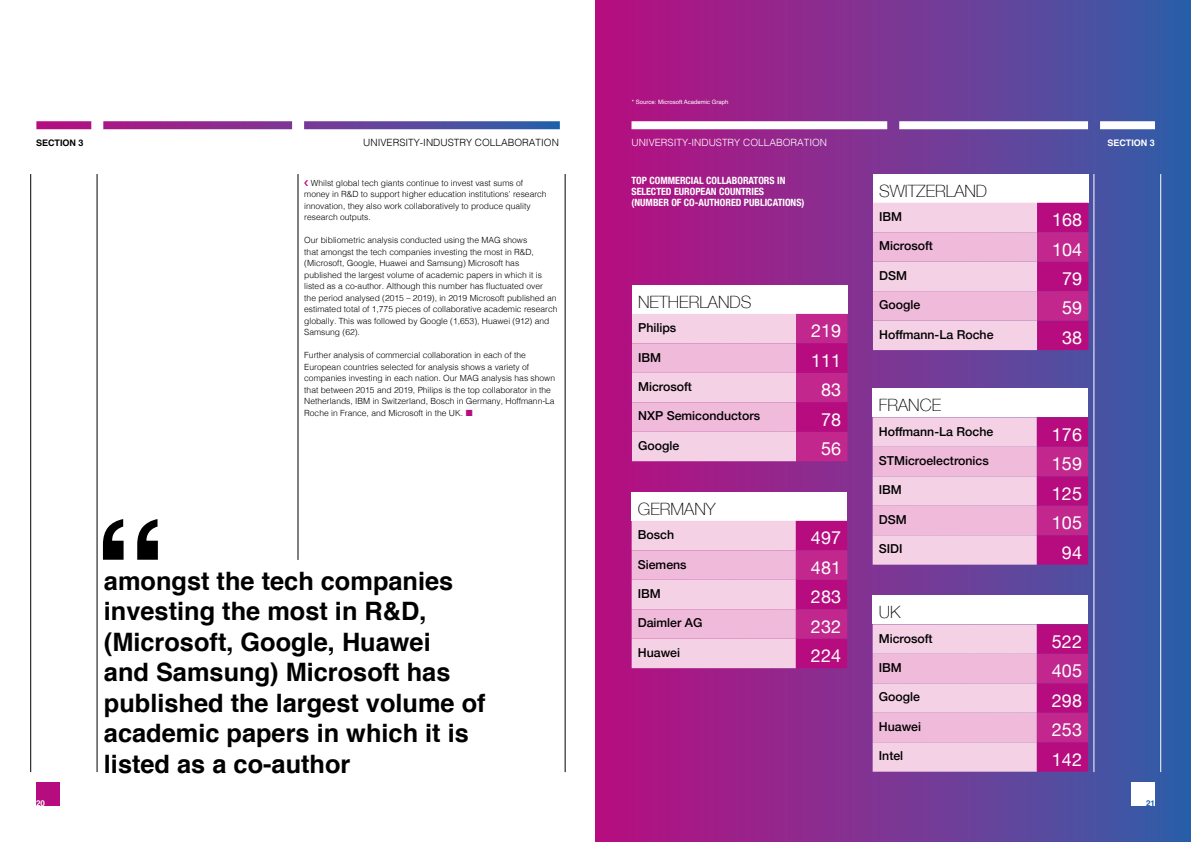
<style>
.page{position:relative;width:1191px;height:842px;background:#fff}
.page>*{position:absolute;margin:0;border:0;box-sizing:border-box;transform-origin:0 0}
.t1{font:700 25.3px/30.4px "Helvetica";color:#000}
.t2{font:18px "Helvetica Neue";color:#fff}
.t3{font:100 17px "Helvetica Neue";color:#000}
.t4{font:500 12.3px "Helvetica Neue";color:#000}
.t5{font:700 condensed 10px/11px "Helvetica Neue";color:#fff}
.t6{font:300 10px "Helvetica";color:#fff}
.t7{font:300 10px "Helvetica";color:#000}
.t8{font:700 9px "Helvetica";color:#fff}
.t9{font:700 9px "Helvetica";color:#000}
.t10{font:300 8.5px/11.5px "Helvetica";color:#000}
.t11{font:700 8px "Helvetica";color:#1c60aa}
.t12{font:700 8px "Helvetica";color:#fff}
.t13{font:6px "Helvetica";color:#fff}
</style>
<div class="page">
<div style="left:595px;top:0;width:596px;height:842px;background:linear-gradient(to right,#bd0d7f,#3560aa)"></div>
<svg style="left:631px;top:121px;width:524px;height:8px"></svg>
<div style="left:1131px;top:782px;width:24px;height:24px;background:#fff"></div>
<div style="left:36px;top:782px;width:24px;height:24px;background:#b70c7f"></div>
<hr style="left:298px;top:174px;width:1px;height:386px;background:#000">
<hr style="left:97px;top:174px;width:1px;height:598px;background:#000">
<hr style="left:31px;top:174px;width:1px;height:598px;background:#000">
<hr style="left:565px;top:174px;width:1px;height:598px;background:#000">
<svg style="left:36px;top:121px;width:524px;height:8px;background:#7f479d"></svg>
<svg style="left:103px;top:519px;width:55px;height:41px"></svg>
<div style="left:632px;top:285px;width:215px;height:29px;background:#fff"></div>
<svg style="left:632px;top:314px;width:215px;height:147px;background:#e59ecb"></svg>
<div style="left:873px;top:174px;width:215px;height:29px;background:#fff"></div>
<svg style="left:873px;top:203px;width:215px;height:147px;background:#e59dca"></svg>
<div style="left:631px;top:492px;width:216px;height:29px;background:#fff"></div>
<svg style="left:631px;top:521px;width:216px;height:147px;background:#e59cca"></svg>
<div style="left:872px;top:389px;width:216px;height:28px;background:#fff"></div>
<svg style="left:872px;top:417px;width:216px;height:148px;background:#e49cca"></svg>
<div style="left:872px;top:596px;width:216px;height:28px;background:#fff"></div>
<svg style="left:872px;top:624px;width:216px;height:148px;background:#e49cca"></svg>
<hr style="left:1093px;top:174px;width:1px;height:598px;background:#fff">
<hr style="left:1160px;top:174px;width:1px;height:598px;background:#fff">
<p class="t13" style="left:632px;top:98px;width:98px">* Source: Microsoft Academic Graph</p>
<p class="t9" style="left:36px;top:135px;width:49px">SECTION 3</p>
<p class="t6" style="left:631px;top:134px;width:197px">UNIVERSITY-INDUSTRY COLLABORATION</p>
<p class="t7" style="left:363px;top:134px;width:197px">UNIVERSITY-INDUSTRY COLLABORATION</p>
<p class="t10" style="left:304px;top:176px;width:244px;text-indent:7px">Whilst global tech giants continue to invest vast sums of money in R&amp;D to support higher education institutions’ research innovation, they also work collaboratively to produce quality research outputs.</p>
<p class="t10" style="left:304px;top:234px;width:255px">Our bibliometric analysis conducted using the MAG shows<br>that amongst the tech companies investing the most in R&amp;D, (Microsoft, Google, Huawei and Samsung) Microsoft has published the largest volume of academic papers in which it is listed as a co-author. Although this number has fluctuated over<br>the period analysed (2015 – 2019), in 2019 Microsoft published an estimated total of 1,775 pieces of collaborative academic research globally. This was followed by Google (1,653), Huawei (912) and Samsung (62).</p>
<p class="t10" style="left:304px;top:349px;width:252px">Further analysis of commercial collaboration in each of the European countries selected for analysis shows a variety of companies investing in each nation. Our MAG analysis has shown that between 2015 and 2019, Philips is the top collaborator in the Netherlands, IBM in Switzerland, Bosch in Germany, Hoffmann-La Roche in France, and Microsoft in the UK.</p>
<p class="t5" style="left:631px;top:174px;width:174px">TOP COMMERCIAL COLLABORATORS IN<br>SELECTED EUROPEAN COUNTRIES<br>(NUMBER OF CO-AUTHORED PUBLICATIONS)</p>
<h3 class="t3" style="left:638px;top:289px;width:115px">NETHERLANDS</h3>
<h3 class="t4" style="left:638px;top:318px;width:40px">Philips</h3>
<h2 class="t2" style="left:811px;top:318px;width:32px">219</h2>
<h3 class="t4" style="left:638px;top:347px;width:25px">IBM</h3>
<h2 class="t2" style="left:811px;top:347px;width:32px">111</h2>
<h3 class="t4" style="left:638px;top:377px;width:55px">Microsoft</h3>
<h2 class="t2" style="left:821px;top:377px;width:22px">83</h2>
<h3 class="t4" style="left:638px;top:406px;width:123px">NXP Semiconductors</h3>
<h2 class="t2" style="left:821px;top:406px;width:22px">78</h2>
<h3 class="t4" style="left:638px;top:436px;width:43px">Google</h3>
<h2 class="t2" style="left:821px;top:436px;width:22px">56</h2>
<p class="t12" style="left:36px;top:797px;width:10px">20</p>
<h1 class="t1" style="left:104px;top:566px;width:383px">amongst the tech companies investing the most in R&amp;D, (Microsoft, Google, Huawei<br>and Samsung) Microsoft has published the largest volume of academic papers in which it is listed as a co-author</h1>
<h3 class="t3" style="left:638px;top:496px;width:79px">GERMANY</h3>
<h3 class="t4" style="left:638px;top:525px;width:38px">Bosch</h3>
<h2 class="t2" style="left:811px;top:525px;width:32px">497</h2>
<h3 class="t4" style="left:638px;top:554px;width:50px">Siemens</h3>
<h2 class="t2" style="left:811px;top:554px;width:32px">481</h2>
<h3 class="t4" style="left:638px;top:584px;width:25px">IBM</h3>
<h2 class="t2" style="left:811px;top:584px;width:32px">283</h2>
<h3 class="t4" style="left:638px;top:613px;width:66px">Daimler AG</h3>
<h2 class="t2" style="left:811px;top:613px;width:32px">232</h2>
<h3 class="t4" style="left:638px;top:643px;width:44px">Huawei</h3>
<h2 class="t2" style="left:811px;top:643px;width:32px">224</h2>
<h3 class="t3" style="left:879px;top:178px;width:110px">SWITZERLAND</h3>
<h3 class="t4" style="left:879px;top:207px;width:25px">IBM</h3>
<h2 class="t2" style="left:1052px;top:207px;width:32px">168</h2>
<h3 class="t4" style="left:879px;top:236px;width:55px">Microsoft</h3>
<h2 class="t2" style="left:1052px;top:236px;width:32px">104</h2>
<h3 class="t4" style="left:879px;top:266px;width:29px">DSM</h3>
<h2 class="t2" style="left:1062px;top:266px;width:22px">79</h2>
<h3 class="t4" style="left:879px;top:295px;width:43px">Google</h3>
<h2 class="t2" style="left:1062px;top:295px;width:22px">59</h2>
<h3 class="t4" style="left:879px;top:324px;width:116px">Hoffmann-La Roche</h3>
<h2 class="t2" style="left:1062px;top:324px;width:22px">38</h2>
<h3 class="t3" style="left:879px;top:392px;width:64px">FRANCE</h3>
<h3 class="t4" style="left:879px;top:421px;width:116px">Hoffmann-La Roche</h3>
<h2 class="t2" style="left:1052px;top:421px;width:32px">176</h2>
<h3 class="t4" style="left:879px;top:451px;width:111px">STMicroelectronics</h3>
<h2 class="t2" style="left:1052px;top:451px;width:32px">159</h2>
<h3 class="t4" style="left:879px;top:480px;width:25px">IBM</h3>
<h2 class="t2" style="left:1052px;top:480px;width:32px">125</h2>
<h3 class="t4" style="left:879px;top:510px;width:29px">DSM</h3>
<h2 class="t2" style="left:1052px;top:510px;width:32px">105</h2>
<h3 class="t4" style="left:879px;top:539px;width:25px">SIDI</h3>
<h2 class="t2" style="left:1062px;top:539px;width:22px">94</h2>
<h3 class="t3" style="left:879px;top:599px;width:23px">UK</h3>
<h3 class="t4" style="left:879px;top:628px;width:55px">Microsoft</h3>
<h2 class="t2" style="left:1052px;top:628px;width:32px">522</h2>
<h3 class="t4" style="left:879px;top:658px;width:25px">IBM</h3>
<h2 class="t2" style="left:1052px;top:658px;width:32px">405</h2>
<h3 class="t4" style="left:879px;top:687px;width:43px">Google</h3>
<h2 class="t2" style="left:1052px;top:687px;width:32px">298</h2>
<h3 class="t4" style="left:879px;top:717px;width:44px">Huawei</h3>
<h2 class="t2" style="left:1052px;top:717px;width:32px">253</h2>
<h3 class="t4" style="left:879px;top:746px;width:26px">Intel</h3>
<h2 class="t2" style="left:1052px;top:746px;width:32px">142</h2>
<p class="t8" style="left:1107px;top:135px;width:49px">SECTION 3</p>
<p class="t11" style="left:1146px;top:797px;width:10px">21</p>
</div>
